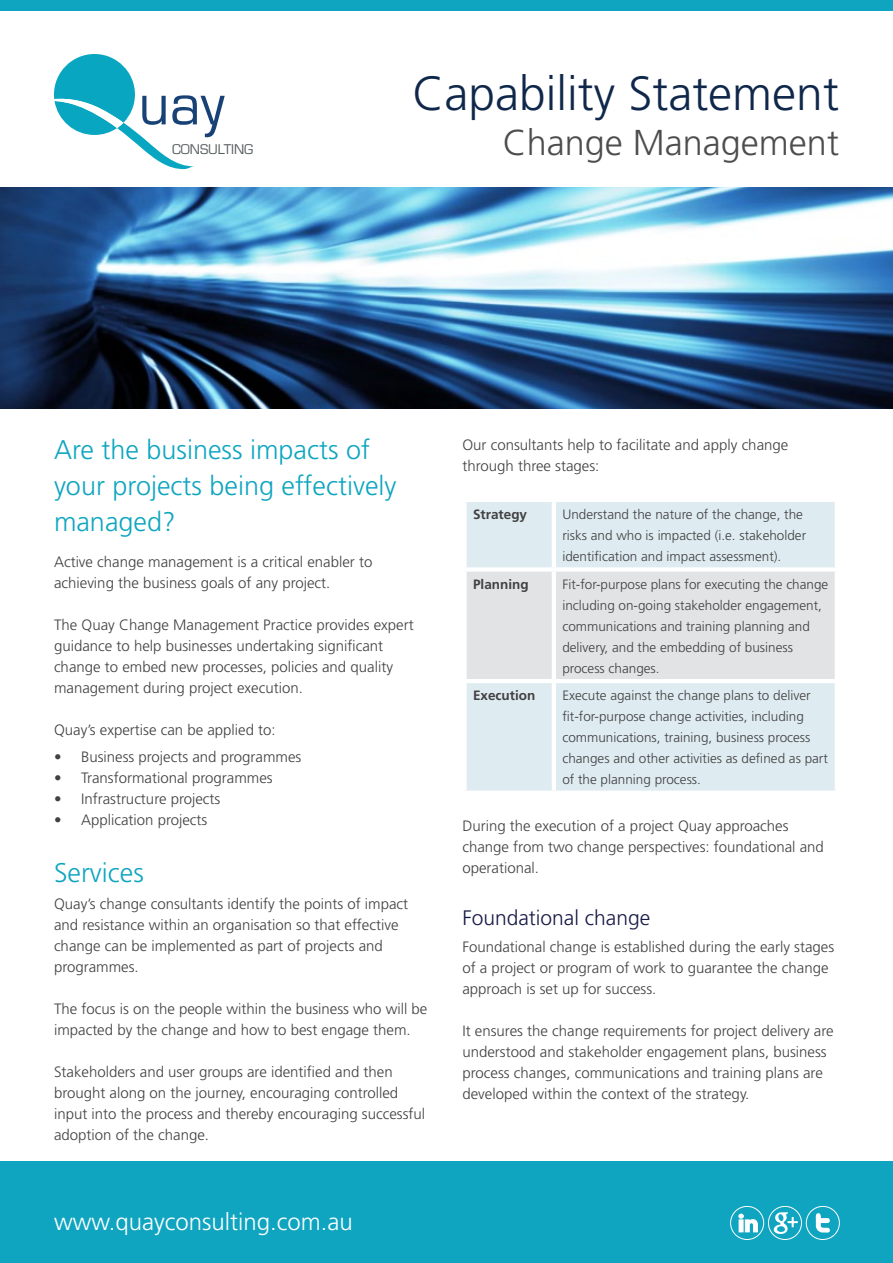
<style>
.page{position:relative;width:893px;height:1263px;background:#fff}
.page>*{position:absolute;margin:0;border:0;box-sizing:border-box;transform-origin:0 0}
.t1{font:300 48px "Frutiger";color:#0f274a}
.t2{font:300 36px "Frutiger";color:#4d4d4f}
.t3{font:300 27px/36px "Frutiger";color:#0fa5c0}
.t4{font:300 24px "Frutiger";color:#fff}
.t5{font:300 21px "Frutiger";color:#181b46}
.t6{font:300 15px/21px "Frutiger";color:#414042}
.t7{font:14.7px "Eurostar";color:#555e5e}
.t8{font:300 13.5px/21px "Frutiger";color:#414042}
.t9{font:700 13.5px "Frutiger";color:#414042}
</style>
<div class="page">
<div style="left:0;top:1161px;width:893px;height:102px;background:#0fa5c0"></div>
<div style="left:0;top:0;width:893px;height:11px;background:#0fa5c0"></div>
<svg style="left:54px;top:54px;width:171px;height:115px"></svg>
<svg style="left:768px;top:1206px;width:33px;height:33px"></svg>
<div style="left:768px;top:1206px;width:34px;height:34px;border:1px solid #fff;border-radius:50%"></div>
<svg style="left:774px;top:1212px;width:24px;height:22px"></svg>
<svg style="left:731px;top:1206px;width:33px;height:33px"></svg>
<div style="left:730px;top:1206px;width:34px;height:34px;border:1px solid #fff;border-radius:50%"></div>
<svg style="left:738px;top:1214px;width:20px;height:18px"></svg>
<div style="left:739px;top:1219px;width:4px;height:13px;background:#fff;border:1px solid #fdfdfe"></div>
<div style="left:806px;top:1206px;width:34px;height:34px;border:1px solid #fff;border-radius:50%"></div>
<svg style="left:816px;top:1213px;width:14px;height:19px"></svg>
<div style="left:467px;top:502px;width:368px;height:288px;background:#deebf0"></div>
<div style="left:467px;top:572px;width:368px;height:107px;background:#e2e3e4"></div>
<hr style="left:552px;top:502px;width:4px;height:65px;background:#fff">
<div style="left:462px;top:567px;width:92px;height:5px;background:#fff"></div>
<div style="left:554px;top:567px;width:285px;height:5px;background:#fff"></div>
<hr style="left:552px;top:572px;width:4px;height:107px;background:#fff">
<hr style="left:462px;top:679px;width:92px;height:4px;background:#fff">
<hr style="left:554px;top:679px;width:285px;height:4px;background:#fff">
<hr style="left:552px;top:683px;width:4px;height:107px;background:#fff">
<img style="left:0;top:187px;width:893px;height:221px">
<p class="t7" style="left:172px;top:140px;width:83px">CONSULTING</p>
<h1 class="t1" style="left:412px;top:66px;width:428px">Capability Statement</h1>
<h2 class="t2" style="left:503px;top:122px;width:338px">Change Management</h2>
<h3 class="t3" style="left:54px;top:432px;width:344px">Are the business impacts of your projects being effectively managed?</h3>
<p class="t6" style="left:54px;top:551px;width:320px">Active change management is a critical enabler to achieving the business goals of any project.</p>
<p class="t6" style="left:54px;top:614px;width:361px">The Quay Change Management Practice provides expert guidance to help businesses undertaking significant change to embed new processes, policies and quality management during project execution.</p>
<p class="t6" style="left:54px;top:719px;width:223px">Quay’s expertise can be applied to:</p>
<p class="t6" style="left:54px;top:746px;width:249px">• Business projects and programmes</p>
<p class="t6" style="left:54px;top:767px;width:220px">• Transformational programmes</p>
<p class="t6" style="left:54px;top:788px;width:168px">• Infrastructure projects</p>
<p class="t6" style="left:54px;top:809px;width:155px">• Application projects</p>
<h3 class="t3" style="left:54px;top:855px;width:91px">Services</h3>
<p class="t6" style="left:54px;top:893px;width:356px">Quay’s change consultants identify the points of impact and resistance within an organisation so that effective change can be implemented as part of projects and programmes.</p>
<p class="t6" style="left:54px;top:998px;width:375px">The focus is on the people within the business who will be impacted by the change and how to best engage them.</p>
<p class="t6" style="left:54px;top:1061px;width:373px">Stakeholders and user groups are identified and then brought along on the journey, encouraging controlled input into the process and thereby encouraging successful adoption of the change.</p>
<h3 class="t4" style="left:54px;top:1208px;width:300px">www.quayconsulting.com.au</h3>
<p class="t6" style="left:462px;top:434px;width:327px">Our consultants help to facilitate and apply change through three stages:</p>
<p class="t9" style="left:473px;top:506px;width:56px">Strategy</p>
<p class="t8" style="left:562px;top:504px;width:245px">Understand the nature of the change, the risks and who is impacted (i.e. stakeholder identification and impact assessment).</p>
<p class="t9" style="left:473px;top:576px;width:57px">Planning</p>
<p class="t8" style="left:562px;top:573px;width:267px">Fit-for-purpose plans for executing the change including on-going stakeholder engagement, communications and training planning and delivery, and the embedding of business process changes.</p>
<p class="t9" style="left:473px;top:687px;width:64px">Execution</p>
<p class="t8" style="left:562px;top:685px;width:267px">Execute against the change plans to deliver fit-for-purpose change activities, including communications, training, business process changes and other activities as defined as part of the planning process.</p>
<p class="t6" style="left:462px;top:815px;width:363px">During the execution of a project Quay approaches change from two change perspectives: foundational and operational.</p>
<h3 class="t5" style="left:462px;top:906px;width:189px">Foundational change</h3>
<p class="t6" style="left:462px;top:937px;width:373px">Foundational change is established during the early stages of a project or program of work to guarantee the change approach is set up for success.</p>
<p class="t6" style="left:462px;top:1021px;width:373px">It ensures the change requirements for project delivery are understood and stakeholder engagement plans, business process changes, communications and training plans are developed within the context of the strategy.</p>
</div>
